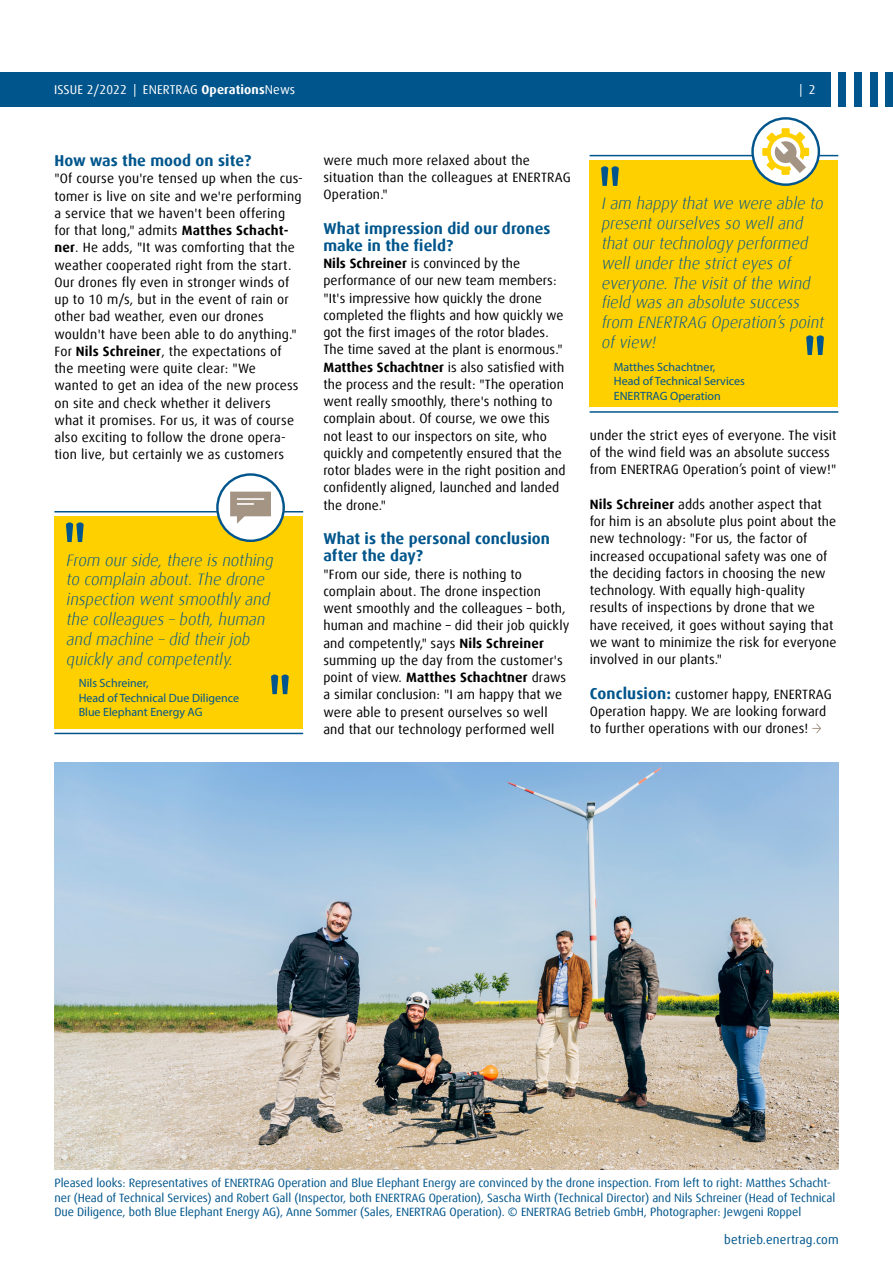
<style>
.page{position:relative;width:893px;height:1263px;background:#fff}
.page>*{position:absolute;margin:0;border:0;box-sizing:border-box;transform-origin:0 0}
.t1{font:italic 300 16.5px/19.8px "Dax Offc";color:#00568c}
.t2{font:700 15.75px/17.2px "Dax Offc";letter-spacing:.005em;color:#00568c}
.t3{font:13.5px/17.2px "Dax Offc";letter-spacing:.01em;color:#000}
.t4{font:12.75px "Dax Offc";letter-spacing:.01em;color:#fff}
.t5{font:12.75px "Dax Offc";letter-spacing:.01em;color:#00568c}
.t6{font:12px/14.4px "Dax Offc";letter-spacing:-.005em;color:#00568c}
.t7{font:12px/14.4px "Myriad Pro";color:#00568c}
.s1{font-weight:700}
.s2{font-weight:700;font-size:15.75px;color:#00568c}
</style>
<div class="page">
<img style="left:54px;top:762px;width:785px;height:408px">
<div style="left:0;top:72px;width:831px;height:34px;background:#00568c"></div>
<div style="left:885px;top:72px;width:8px;height:34px;background:#00568c"></div>
<div style="left:870px;top:72px;width:7px;height:34px;background:#00568c"></div>
<div style="left:854px;top:72px;width:8px;height:34px;background:#00568c"></div>
<div style="left:839px;top:72px;width:7px;height:34px;background:#00568c"></div>
<svg style="left:812px;top:724px;width:9px;height:9px"></svg>
<hr style="left:54px;top:511px;width:249px;height:1px;background:#00568c">
<hr style="left:54px;top:733px;width:249px;height:1px;background:#00568c">
<div style="left:54px;top:516px;width:249px;height:213px;background:#ffd000"></div>
<svg style="left:66px;top:522px;width:18px;height:20px"></svg>
<svg style="left:271px;top:674px;width:18px;height:20px"></svg>
<svg style="left:217px;top:474px;width:67px;height:67px"></svg>
<div style="left:216px;top:473px;width:69px;height:69px;border:2px solid #00568c;border-radius:50%"></div>
<svg style="left:230px;top:492px;width:41px;height:32px"></svg>
<hr style="left:590px;top:411px;width:248px;height:2px;background:#00568c">
<hr style="left:590px;top:155px;width:248px;height:1px;background:#00568c">
<div style="left:590px;top:160px;width:248px;height:247px;background:#ffd000"></div>
<svg style="left:601px;top:166px;width:18px;height:20px"></svg>
<svg style="left:806px;top:335px;width:18px;height:20px"></svg>
<svg style="left:752px;top:118px;width:67px;height:67px"></svg>
<div style="left:751px;top:117px;width:69px;height:69px;border:2px solid #00568c;border-radius:50%"></div>
<svg style="left:762px;top:128px;width:47px;height:47px"></svg>
<p class="t4" style="left:54px;top:81px;width:243px">ISSUE 2/2022 | ENERTRAG <span class="s1">Operations</span>News</p>
<p class="t4" style="left:800px;top:82px;width:18px">| 2</p>
<p class="t2" style="left:54px;top:152px;width:198px">How was the mood on site?</p>
<p class="t3" style="left:54px;top:170px;width:250px">"Of course you're tensed up when the cus&shy;tomer is live on site and we're performing a service that we haven't been offering for that long," admits <span class="s1">Matthes Schacht&shy;ner</span>. He adds, "It was comforting that the weather cooperated right from the start.<br>Our drones fly even in stronger winds of up to 10 m/s, but in the event of rain or other bad weather, even our drones wouldn't have been able to do anything." For <span class="s1">Nils Schreiner</span>, the expectations of the meeting were quite clear: "We<br>wanted to get an idea of the new process on site and check whether it delivers what it promises. For us, it was of course also exciting to follow the drone opera&shy;tion live, but certainly we as customers</p>
<p class="t1" style="left:66px;top:550px;width:212px">From ourside, there is nothing to complain about.The drone inspection went smoothly and the colleagues – both, human and machine – did theirjob quickly and competently.</p>
<p class="t7" style="left:79px;top:676px;width:162px">Nils Schreiner,<br>Head of Technical Due Diligence<br>Blue Elephant Energy AG</p>
<p class="t3" style="left:323px;top:151px;width:249px">were much more relaxed about the situation than the colleagues at ENERTRAG<br>Operation."</p>
<p class="t2" style="left:323px;top:220px;width:229px">What impression did our drones make in the field?</p>
<p class="t3" style="left:323px;top:255px;width:244px"><span class="s1">Nils Schreiner</span> is convinced by the performance of our new team members: "It's impressive how quickly the drone completed the flights and how quickly we got the first images of the rotor blades.<br>The time saved at the plant is enormous." <span class="s1">Matthes Schachtner</span> is also satisfied with the process and the result: "The operation went really smoothly, there's nothing to complain about. Of course, we owe this not least to our inspectors on site, who quickly and competently ensured that the rotor blades were in the right position and confidently aligned, launched and landed the drone."</p>
<p class="t2" style="left:323px;top:530px;width:228px">What is the personal conclusion after the day?</p>
<p class="t3" style="left:323px;top:565px;width:247px">"From our side, there is nothing to complain about. The drone inspection went smoothly and the colleagues – both, human and machine – did their job quickly and competently," says <span class="s1">Nils Schreiner </span>summing up the day from the customer's point of view. <span class="s1">Matthes Schachtner</span> draws a similar conclusion: "I am happy that we were able to present ourselves so well and that our technology performed well</p>
<p class="t1" style="left:601px;top:194px;width:228px">I am happy thatwe were able to present ourselves so well and that ourtechnology performed well underthe strict eyes of everyone.The visit of the wind field was an absolute success from ENERTRAG Operation’s point ofview!</p>
<p class="t7" style="left:614px;top:359px;width:133px">Matthes Schachtner,<br>Head of Technical Services<br>ENERTRAG Operation</p>
<p class="t3" style="left:590px;top:427px;width:248px">under the strict eyes of everyone. The visit of the wind field was an absolute success from ENERTRAG Operation’s point of view!"</p>
<p class="t3" style="left:590px;top:496px;width:248px"><span class="s1">Nils Schreiner</span> adds another aspect that for him is an absolute plus point about the new technology: "For us, the factor of increased occupational safety was one of the deciding factors in choosing the new technology. With equally high-quality results of inspections by drone that we have received, it goes without saying that we want to minimize the risk for everyone involved in our plants."</p>
<p class="t3" style="left:590px;top:685px;width:244px"><span class="s2">Conclusion:</span> customer happy, ENERTRAG<br>Operation happy. We are looking forward to further operations with our drones!</p>
<p class="t6" style="left:54px;top:1176px;width:782px">Pleased looks: Representatives of ENERTRAG Operation and Blue Elephant Energy are convinced by the drone inspection. From left to right: Matthes Schacht&shy;ner (Head of Technical Services) and Robert Gall (Inspector, both ENERTRAG Operation), Sascha Wirth (Technical Director) and Nils Schreiner (Head of Technical<br>Due Diligence, both Blue Elephant Energy AG), Anne Sommer (Sales, ENERTRAG Operation). © ENERTRAG Betrieb GmbH, Photographer: Jewgeni Roppel</p>
<p class="t5" style="left:724px;top:1231px;width:116px">betrieb.enertrag.com</p>
</div>
